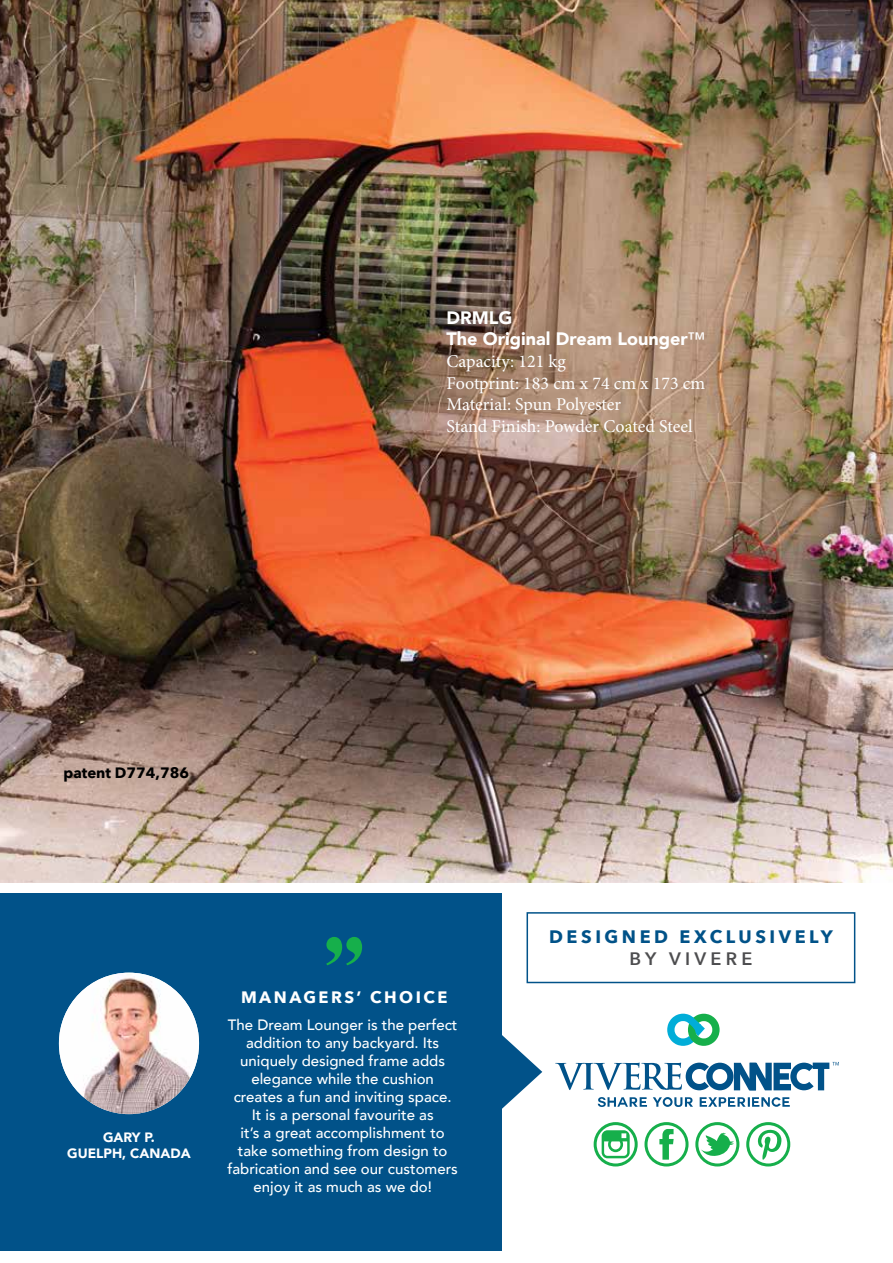
<style>
.page{position:relative;width:893px;height:1263px;background:#fff}
.page>*{position:absolute;margin:0;border:0;box-sizing:border-box;transform-origin:0 0}
.t1{font:18px/21.6px "Minion Pro";color:#fff}
.t2{font:900 18px/21.6px "Avenir";color:#fff}
.t3{font:700 18px "Avenir Next";letter-spacing:.195em;color:#015288}
.t4{font:600 18px "Avenir Next";letter-spacing:.235em;color:#4d4d4f}
.t5{font:700 16.5px "Avenir Next";letter-spacing:.15em;color:#fff}
.t6{font:500 15px/18px "Avenir";color:#fff;text-align:center}
.t7{font:700 15px "Avenir Next";color:#000}
.t8{font:900 13.5px/16.2px "Avenir";color:#fff;text-align:center}
.s1{font-weight:500}
</style>
<div class="page">
<img style="left:0;top:0;width:893px;height:882px">
<div style="left:0;top:893px;width:501px;height:358px;background:#015289"></div>
<svg style="left:501px;top:1028px;width:41px;height:87px"></svg>
<img style="left:59px;top:973px;width:140px;height:141px">
<svg style="left:598px;top:1097px;width:192px;height:10px"></svg>
<svg style="left:555px;top:1062px;width:284px;height:28px"></svg>
<svg style="left:667px;top:1014px;width:53px;height:32px"></svg>
<svg style="left:602px;top:1130px;width:28px;height:28px"></svg>
<div style="left:594px;top:1122px;width:44px;height:44px;border:3px solid #16af4b;border-radius:50%"></div>
<svg style="left:659px;top:1129px;width:15px;height:30px"></svg>
<div style="left:644px;top:1122px;width:44px;height:44px;border:3px solid #16af4b;border-radius:50%"></div>
<svg style="left:701px;top:1133px;width:33px;height:23px"></svg>
<div style="left:695px;top:1122px;width:44px;height:44px;border:3px solid #16af4b;border-radius:50%"></div>
<svg style="left:758px;top:1129px;width:23px;height:31px"></svg>
<div style="left:746px;top:1122px;width:44px;height:44px;border:3px solid #16af4b;border-radius:50%"></div>
<div style="left:526px;top:912px;width:329px;height:71px;border:2px solid #015289"></div>
<svg style="left:326px;top:937px;width:36px;height:28px"></svg>
<p class="t2" style="left:446px;top:306px;width:261px">DRMLG<br>The Original Dream Lounger<span class="s1">™</span></p>
<p class="t1" style="left:446px;top:350px;width:260px">Capacity: 121 kg<br>Footprint: 183 cm x 74 cm x 173 cm<br>Material: Spun Polyester<br>Stand Finish: Powder Coated Steel</p>
<p class="t7" style="left:64px;top:760px;width:127px">patent D774,786</p>
<p class="t8" style="left:67px;top:1128px;width:125px">GARY P.<br>GUELPH, CANADA</p>
<p class="t5" style="left:241px;top:982px;width:208px">MANAGERS’ CHOICE</p>
<p class="t6" style="left:227px;top:1015px;width:232px">The Dream Lounger is the perfect addition to any backyard. Its uniquely designed frame adds elegance while the cushion creates a fun and inviting space.<br>It is a personal favourite as<br>it’s a great accomplishment to take something from design to fabrication and see our customers enjoy it as much as we do!</p>
<p class="t3" style="left:549px;top:921px;width:285px">DESIGNED EXCLUSIVELY</p>
<p class="t4" style="left:630px;top:943px;width:124px">BY VIVERE</p>
</div>
